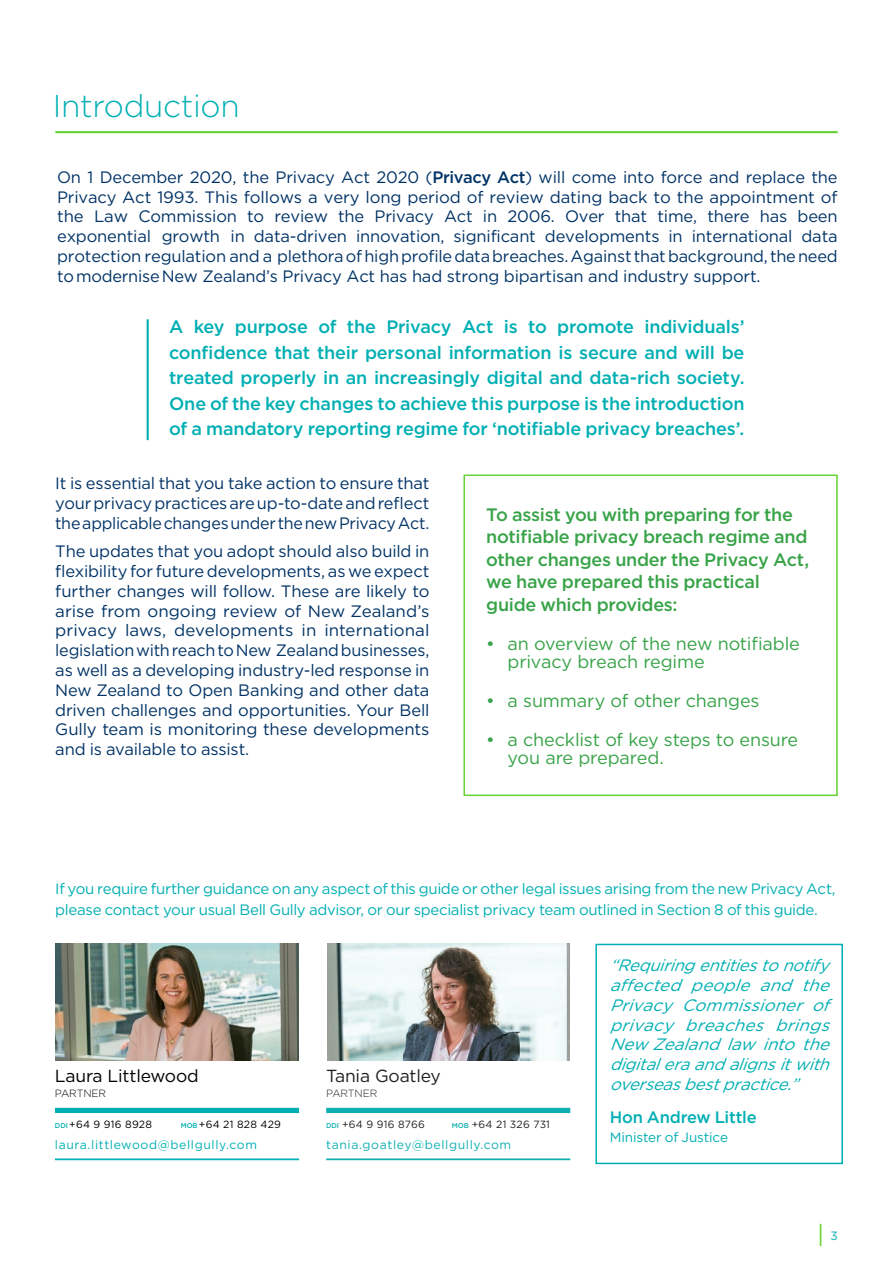
<style>
.page{position:relative;width:893px;height:1263px;background:#fff}
.page>*{position:absolute;margin:0;border:0;box-sizing:border-box;transform-origin:0 0}
.Page_heading{font:300 31.5px "Gotham";letter-spacing:-.01em;color:#00afb3}
.t1{font:24px "Gotham";color:#64d233}
.Body_8_5_bullet{font:500 18px/25.5px "Gotham";letter-spacing:-.01em;color:#00afb3;text-align:justify}
.Body_8_5{font:500 18px/22.5px "Gotham";letter-spacing:-.015em;color:#38a348}
.t2{font:18px/18px "Gotham";letter-spacing:-.01em;color:#38a348}
.t3{font:17.4px "Gotham";letter-spacing:-.01em;color:#000}
.t4{font:17.4px "Gotham";letter-spacing:-.01em;color:#231f20}
.Body_8_5-2{font:16.5px/19.8px "Gotham";letter-spacing:-.01em;color:#036;text-align:justify}
.Body_8_5-3{font:italic 16.5px/19.8px "Gotham";color:#00afb3;text-align:justify}
.Body_8_5-4{font:500 16.5px "Gotham";letter-spacing:-.01em;color:#00afb3}
.Body_8_5-5{font:15px/21px "Gotham";letter-spacing:-.02em;color:#00afb3}
.Body_8_5-6{font:13.5px "Gotham";letter-spacing:-.01em;color:#00afb3}
.t5{font:12.3px "Gotham";letter-spacing:.05em;color:#00afb3}
.t6{font:12.3px "Gotham";letter-spacing:.05em;color:#0fafb1}
.t7{font:10.5px "Gotham";letter-spacing:.02em;color:#231f20}
.t8{font:10.5px "Gotham";letter-spacing:.02em;color:#000}
.t9{font:300 10.5px "Gotham";letter-spacing:-.01em;color:#231f20}
.t10{font:300 10.5px "Gotham";letter-spacing:-.01em;color:#000}
.s1{font-weight:500}
.s2{font-weight:500;font-size:7.05px;color:#00afb3}
.s3{font-weight:500;font-size:7.05px;color:#0fafb1}
.s4{font-size:12px;color:#00afb3}
</style>
<div class="page">
<hr style="left:55px;top:131px;width:783px;height:2px;background:#64d233">
<div style="left:326px;top:1108px;width:244px;height:5px;background:#0fafb1"></div>
<hr style="left:326px;top:1158px;width:244px;height:2px;background:#0fafb1">
<img style="left:327px;top:944px;width:242px;height:117px">
<div style="left:55px;top:1108px;width:244px;height:5px;background:#00afb3"></div>
<hr style="left:55px;top:1158px;width:244px;height:2px;background:#00afb3">
<img style="left:56px;top:944px;width:242px;height:117px">
<div style="left:595px;top:944px;width:248px;height:220px;border:2px solid #00afb3"></div>
<div style="left:463px;top:474px;width:375px;height:322px;border:2px solid #64d233"></div>
<hr style="left:147px;top:319px;width:2px;height:121px;background:#00b0b3">
<p class="Page_heading" style="left:53px;top:86px;width:188px">Introduction</p>
<p class="Body_8_5-2" style="left:57px;top:167px;width:782px">On 1 December 2020, the Privacy Act 2020 (<span class="s1">Privacy Act</span>) will come into force and replace the Privacy Act 1993. This follows a very long period of review dating back to the appointment of the Law Commission to review the Privacy Act in 2006. Over that time, there has been exponential growth in data-driven innovation, significant developments in international data protection regulation and a plethoraofhighprofiledatabreaches.Against thatbackground, theneed tomoderniseNew Zealand’s Privacy Act has had strong bipartisan and industry support.</p>
<p class="Body_8_5_bullet" style="left:169px;top:314px;width:577px">A key purpose of the Privacy Act is to promote individuals’ confidence that their personal information is secure and will be treated properly in an increasingly digital and data-rich society.<br>One of the key changes to achieve this purpose is the introduction of a mandatory reporting regime for ‘notifiable privacy breaches’.</p>
<p class="Body_8_5-2" style="left:55px;top:473px;width:376px">It is essential that you take action to ensure that your privacy practices are up-to-date and reflect the applicable changes under the new Privacy Act.</p>
<p class="Body_8_5-2" style="left:55px;top:541px;width:376px">The updates that you adopt should also build in flexibility for future developments, as we expect further changes will follow. These are likely to arise from ongoing review of New Zealand’s privacy laws, developments in international legislation with reach to New Zealand businesses, as well as a developing industry-led response in New Zealand to Open Banking and other data driven challenges and opportunities. Your Bell Gully team is monitoring these developments and is available to assist.</p>
<p class="Body_8_5" style="left:486px;top:503px;width:324px">To assist you with preparing for the notifiable privacy breach regime and other changes under the Privacy Act, we have prepared this practical guide which provides:</p>
<p class="t2" style="left:507px;top:634px;width:294px;text-indent:-21px">• an overview of the new notifiable privacy breach regime</p>
<p class="t2" style="left:486px;top:691px;width:275px">• a summary of other changes</p>
<p class="t2" style="left:507px;top:731px;width:292px;text-indent:-21px">• a checklist of key steps to ensure you are prepared.</p>
<p class="Body_8_5-5" style="left:55px;top:878px;width:782px">If you require further guidance on any aspect of this guide or other legal issues arising from the new Privacy Act, please contact your usual Bell Gully advisor, or our specialist privacy team outlined in Section 8 of this guide.</p>
<p class="t3" style="left:55px;top:1064px;width:145px">Laura Littlewood</p>
<p class="t10" style="left:55px;top:1087px;width:53px">PARTNER</p>
<p class="t8" style="left:55px;top:1117px;width:99px"><span class="s2">DDI</span> +64 9 916 8928</p>
<p class="t8" style="left:181px;top:1117px;width:102px"><span class="s2">MOB</span> +64 21 828 429</p>
<p class="t5" style="left:55px;top:1136px;width:203px">laura.littlewood@bellgully.com</p>
<p class="t4" style="left:326px;top:1064px;width:116px">Tania Goatley</p>
<p class="t9" style="left:326px;top:1087px;width:53px">PARTNER</p>
<p class="t7" style="left:326px;top:1117px;width:100px"><span class="s3">DDI</span> +64 9 916 8766</p>
<p class="t7" style="left:452px;top:1117px;width:100px"><span class="s3">MOB</span> +64 21 326 731</p>
<p class="t6" style="left:326px;top:1136px;width:187px">tania.goatley@bellgully.com</p>
<p class="Body_8_5-3" style="left:610px;top:955px;width:228px">“Requiringentitiestonotify affected people and the Privacy Commissioner of privacy breaches brings New Zealandlaw intothe digitaleraandalignsitwith overseasbestpractice.”</p>
<p class="Body_8_5-4" style="left:610px;top:1106px;width:149px">Hon Andrew Little</p>
<p class="Body_8_5-6" style="left:610px;top:1129px;width:120px">Minister of Justice</p>
<h2 class="t1" style="left:817px;top:1219px;width:22px">| <span class="s4">3</span></h2>
</div>
